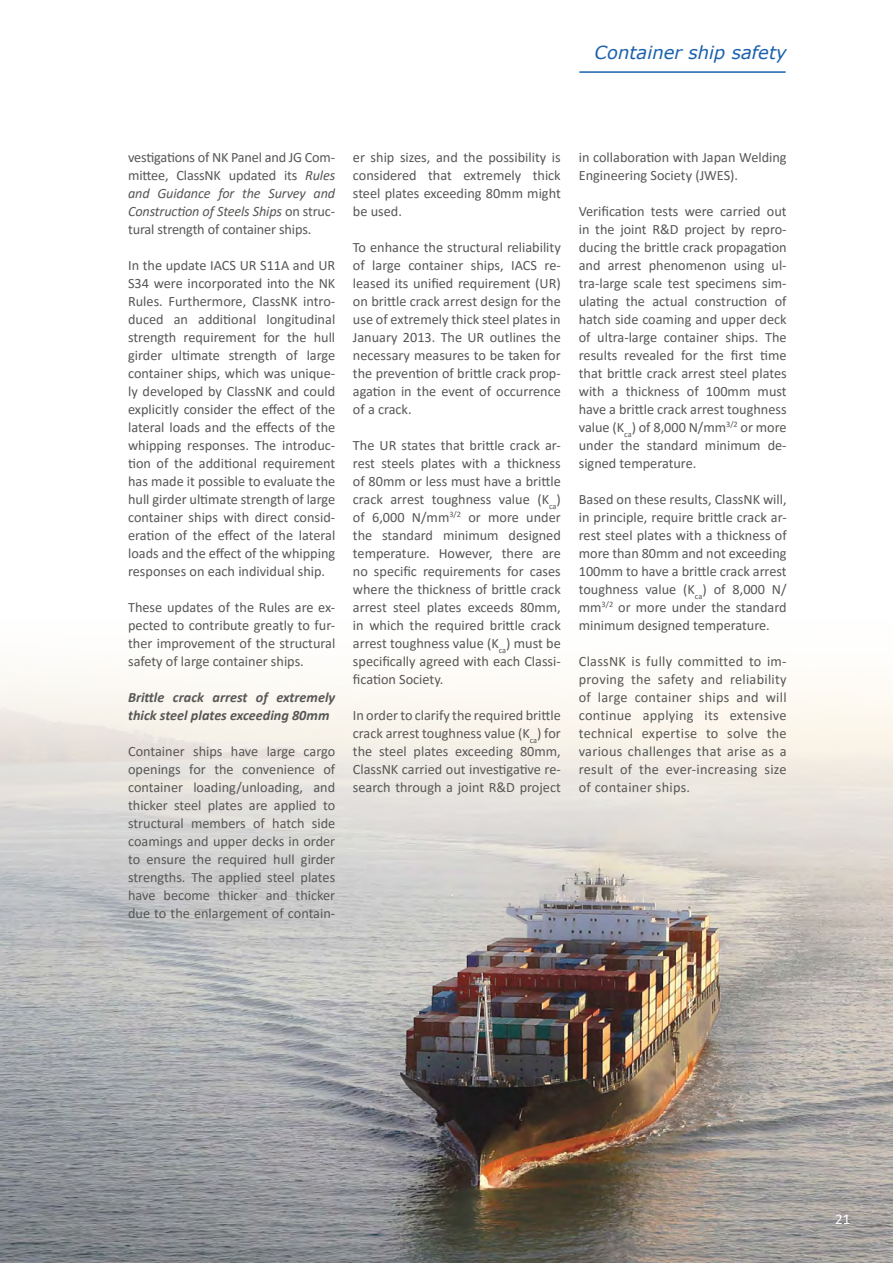
<style>
.page{position:relative;width:893px;height:1263px;background:#fff}
.page>*{position:absolute;margin:0;border:0;box-sizing:border-box;transform-origin:0 0}
.t1{font:italic 18px "Verdana";color:#1961ac}
.t2{font:15px "Calibri";color:#fff}
.t3{font:14.25px/18px "Calibri";color:#575756;text-align:justify}
.t4{font:italic 700 14.25px/18px "Calibri";color:#575756}
.s1{font-style:italic}
</style>
<div class="page">
<img style="left:0;top:675px;width:893px;height:588px">
<hr style="left:579px;top:71px;width:207px;height:2px;background:#1961ac">
<p class="t1" style="left:595px;top:41px;width:194px">Container ship safety</p>
<p class="t3" style="left:128px;top:148px;width:209px">vestigations of NK Panel and JG Com&shy;mittee, ClassNK updated its <span class="s1">Rules and Guidance for the Survey and Construction of Steels Ships</span> on struc&shy;tural strength of container ships.</p>
<p class="t3" style="left:128px;top:256px;width:209px">In the update IACS UR S11A and UR S34 were incorporated into the NK Rules. Furthermore, ClassNK intro&shy;duced an additional longitudinal strength requirement for the hull girder ultimate strength of large container ships, which was unique&shy;ly developed by ClassNK and could explicitly consider the effect of the lateral loads and the effects of the whipping responses. The introduc&shy;tion of the additional requirement has made it possible to evaluate the hull girder ultimate strength of large container ships with direct consid&shy;eration of the effect of the lateral loads and the effect of the whipping responses on each individual ship.</p>
<p class="t3" style="left:128px;top:598px;width:209px">These updates of the Rules are ex&shy;pected to contribute greatly to fur&shy;ther improvement of the structural safety of large container ships.</p>
<p class="t4" style="left:128px;top:688px;width:209px">Brittle crack arrest of extremely thick steel plates exceeding 80mm</p>
<p class="t3" style="left:128px;top:742px;width:209px">Container ships have large cargo openings for the convenience of container loading/unloading, and thicker steel plates are applied to structural members of hatch side coamings and upper decks in order to ensure the required hull girder strengths. The applied steel plates have become thicker and thicker due to the enlargement of contain-</p>
<p class="t3" style="left:353px;top:148px;width:209px">er ship sizes, and the possibility is considered that extremely thick steel plates exceeding 80mm might be used.</p>
<p class="t3" style="left:353px;top:238px;width:209px">To enhance the structural reliability of large container ships, IACS re&shy;leased its unified requirement (UR) on brittle crack arrest design for the use of extremely thick steel plates in January 2013. The UR outlines the necessary measures to be taken for the prevention of brittle crack prop&shy;agation in the event of occurrence of a crack.</p>
<p class="t3" style="left:353px;top:436px;width:209px">The UR states that brittle crack ar&shy;rest steels plates with a thickness of 80mm or less must have a brittle crack arrest toughness value (K<sub>ca</sub>) of 6,000 N/mm<sup>3/2</sup> or more under the standard minimum designed temperature. However, there are no specific requirements for cases where the thickness of brittle crack arrest steel plates exceeds 80mm, in which the required brittle crack arrest toughness value (K<sub>ca</sub>) must be specifically agreed with each Classi&shy;fication Society.</p>
<p class="t3" style="left:353px;top:706px;width:209px">In order to clarify the required brittle crack arrest toughness value (K<sub>ca</sub>) for the steel plates exceeding 80mm, ClassNK carried out investigative re&shy;search through a joint R&amp;D project</p>
<p class="t3" style="left:579px;top:148px;width:209px">in collaboration with Japan Welding<br>Engineering Society (JWES).</p>
<p class="t3" style="left:579px;top:202px;width:209px">Verification tests were carried out in the joint R&amp;D project by repro&shy;ducing the brittle crack propagation and arrest phenomenon using ul&shy;tra-large scale test specimens sim&shy;ulating the actual construction of hatch side coaming and upper deck of ultra-large container ships. The results revealed for the first time that brittle crack arrest steel plates with a thickness of 100mm must have a brittle crack arrest toughness value (K<sub>ca</sub>) of 8,000 N/mm<sup>3/2</sup> or more under the standard minimum de&shy;signed temperature.</p>
<p class="t3" style="left:579px;top:490px;width:209px">Based on these results, ClassNK will, in principle, require brittle crack ar&shy;rest steel plates with a thickness of more than 80mm and not exceeding 100mm to have a brittle crack arrest toughness value (K<sub>ca</sub>) of 8,000 N/ mm<sup>3/2</sup> or more under the standard minimum designed temperature.</p>
<p class="t3" style="left:579px;top:652px;width:209px">ClassNK is fully committed to im&shy;proving the safety and reliability of large container ships and will continue applying its extensive technical expertise to solve the various challenges that arise as a result of the ever-increasing size of container ships.</p>
<p class="t2" style="left:835px;top:1209px;width:17px">21</p>
</div>
